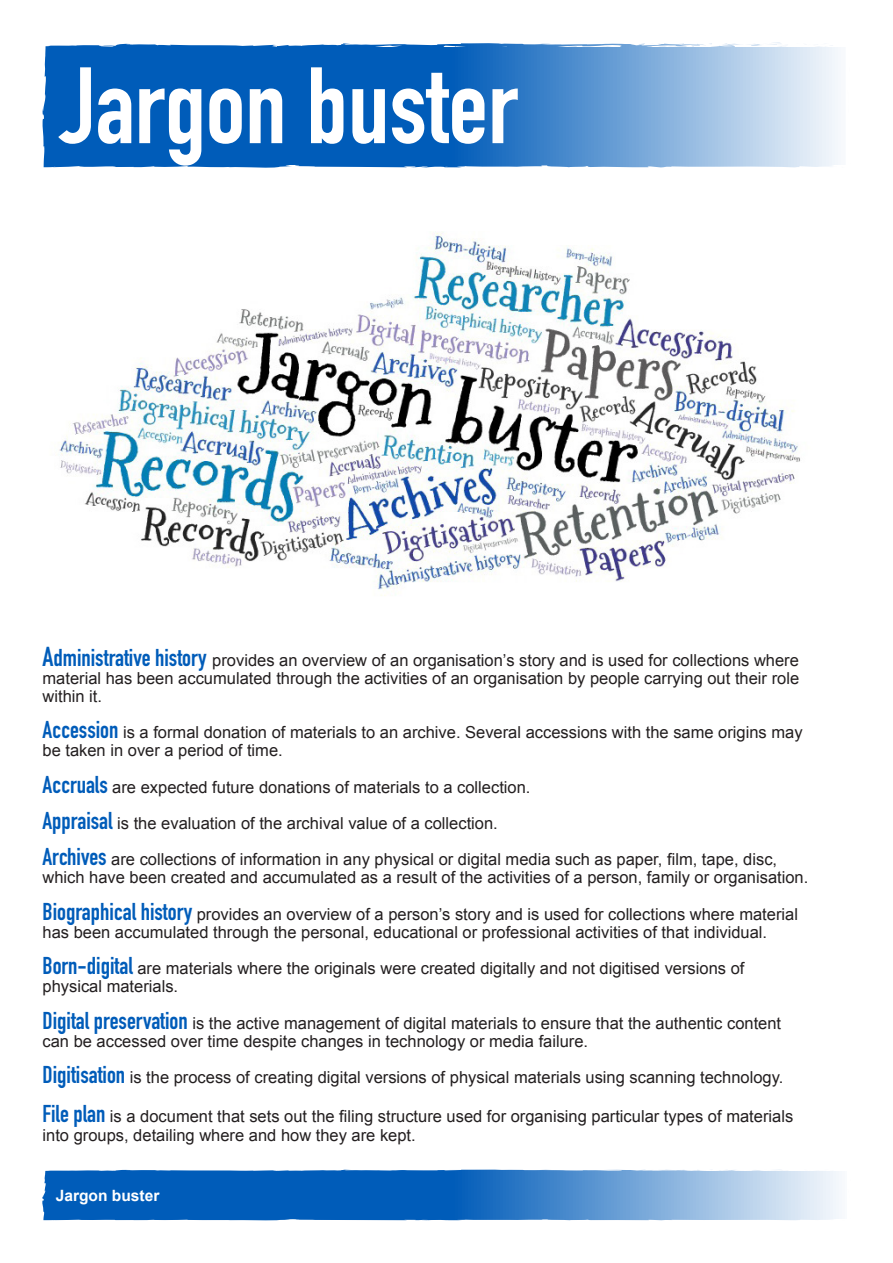
<style>
.page{position:relative;width:893px;height:1263px;background:#fff}
.page>*{position:absolute;margin:0;border:0;box-sizing:border-box;transform-origin:0 0}
.t1{font:700 106.5px "DIN Condensed";color:#fff}
.heading_2{font:16.5px/18.1px "Arial";color:#231f20}
.t2{font:700 15.6px "Arial";color:#fff}
.s1{font-family:"DIN Condensed";font-weight:700;font-size:27px;color:#005cb9}
.s2{font-family:"DIN Condensed";font-weight:700;font-size:24px;color:#005cb9}
</style>
<div class="page">
<svg style="left:42px;top:43px;width:796px;height:125px;background:#3f84ca"></svg>
<svg style="left:97px;top:47px;width:14px;height:3px"></svg>
<svg style="left:691px;top:43px;width:145px;height:5px"></svg>
<svg style="left:630px;top:43px;width:55px;height:5px"></svg>
<svg style="left:539px;top:44px;width:46px;height:6px"></svg>
<svg style="left:342px;top:43px;width:16px;height:8px"></svg>
<svg style="left:63px;top:161px;width:9px;height:2px"></svg>
<svg style="left:42px;top:1169px;width:797px;height:52px;background:#4487cb"></svg>
<img style="left:59px;top:233px;width:741px;height:363px">
<p class="t1" style="left:61px;top:34px;width:458px">Jargon buster</p>
<p class="heading_2" style="left:43px;top:651px;width:758px;text-align:justify"><span class="s1">A</span><span class="s2">dministrative history</span> provides an overview of an organisation’s story and is used for collections where material has been accumulated through the activities of an organisation by people carrying out their role within it.</p>
<p class="heading_2" style="left:43px;top:723px;width:762px"><span class="s2">Accession</span> is a formal donation of materials to an archive. Several accessions with the same origins may be taken in over a period of time.</p>
<p class="heading_2" style="left:43px;top:778px;width:489px"><span class="s2">Accruals</span> are expected future donations of materials to a collection.</p>
<p class="heading_2" style="left:43px;top:814px;width:457px"><span class="s2">Appraisal</span> is the evaluation of the archival value of a collection.</p>
<p class="heading_2" style="left:43px;top:850px;width:767px"><span class="s2">Archives</span> are collections of information in any physical or digital media such as paper, film, tape, disc, which have been created and accumulated as a result of the activities of a person, family or organisation.</p>
<p class="heading_2" style="left:43px;top:905px;width:757px"><span class="s2">Biographical history</span> provides an overview of a person’s story and is used for collections where material has been accumulated through the personal, educational or professional activities of that individual.</p>
<p class="heading_2" style="left:43px;top:959px;width:703px"><span class="s2">Born-digital</span> are materials where the originals were created digitally and not digitised versions of physical materials.</p>
<p class="heading_2" style="left:43px;top:1014px;width:740px"><span class="s2">Digital preservation</span> is the active management of digital materials to ensure that the authentic content can be accessed over time despite changes in technology or media failure.</p>
<p class="heading_2" style="left:43px;top:1068px;width:742px"><span class="s2">Digitisation</span> is the process of creating digital versions of physical materials using scanning technology.</p>
<p class="heading_2" style="left:43px;top:1108px;width:752px"><span class="s2">File plan</span> is a document that sets out the filing structure used for organising particular types of materials into groups, detailing where and how they are kept.</p>
<p class="t2" style="left:56px;top:1185px;width:105px">Jargon buster</p>
</div>
